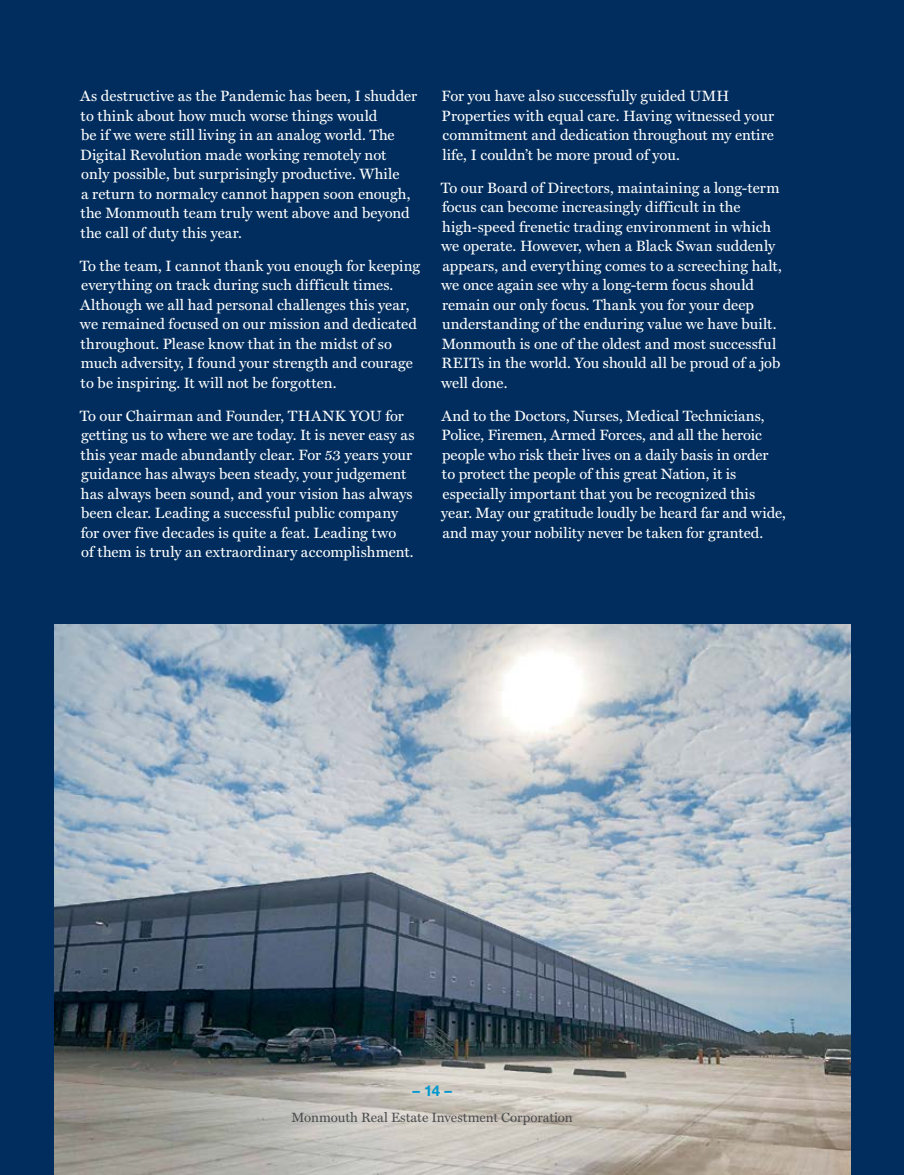
<style>
.page{position:relative;width:905px;height:1175px;background:#fff}
.page>*{position:absolute;margin:0;border:0;box-sizing:border-box;transform-origin:0 0}
.t1{font:15px/19.5px "Miller Text";letter-spacing:.005em;color:#fff}
.t2{font:700 15px "Helvetica Neue LT Std";color:#0097ce}
.t3{font:13.5px "Miller Text";color:#4d4d4f}
</style>
<div class="page">
<div style="left:0;top:0;width:903px;height:1174px;background:#002d5d"></div>
<img style="left:54px;top:624px;width:796px;height:550px">
<p class="t1" style="left:80px;top:87px;width:338px">As destructive as the Pandemic has been, I shudder to think about how much worse things would<br>be if we were still living in an analog world. The Digital Revolution made working remotely not only possible, but surprisingly productive. While<br>a return to normalcy cannot happen soon enough, the Monmouth team truly went above and beyond the call of duty this year.</p>
<p class="t1" style="left:80px;top:256px;width:342px">To the team, I cannot thank you enough for keeping everything on track during such difficult times.<br>Although we all had personal challenges this year, we remained focused on our mission and dedicated throughout. Please know that in the midst of so much adversity, I found your strength and courage to be inspiring. It will not be forgotten.</p>
<p class="t1" style="left:80px;top:406px;width:336px">To our Chairman and Founder, THANK YOU for getting us to where we are today. It is never easy as this year made abundantly clear. For 53 years your guidance has always been steady, your judgement has always been sound, and your vision has always been clear. Leading a successful public company for over five decades is quite a feat. Leading two<br>of them is truly an extraordinary accomplishment.</p>
<p class="t1" style="left:441px;top:87px;width:334px">For you have also successfully guided UMH Properties with equal care. Having witnessed your commitment and dedication throughout my entire life, I couldn’t be more proud of you.</p>
<p class="t1" style="left:441px;top:178px;width:342px">To our Board of Directors, maintaining a long-term focus can become increasingly difficult in the high-speed frenetic trading environment in which we operate. However, when a Black Swan suddenly appears, and everything comes to a screeching halt, we once again see why a long-term focus should remain our only focus. Thank you for your deep understanding of the enduring value we have built.<br>Monmouth is one of the oldest and most successful REITs in the world. You should all be proud of a job well done.</p>
<p class="t1" style="left:441px;top:406px;width:346px">And to the Doctors, Nurses, Medical Technicians, Police, Firemen, Armed Forces, and all the heroic people who risk their lives on a daily basis in order<br>to protect the people of this great Nation, it is especially important that you be recognized this year. May our gratitude loudly be heard far and wide, and may your nobility never be taken for granted.</p>
<p class="t2" style="left:412px;top:1081px;width:41px">– 14 –</p>
<p class="t3" style="left:291px;top:1109px;width:283px">Monmouth Real Estate Investment Corporation</p>
</div>
